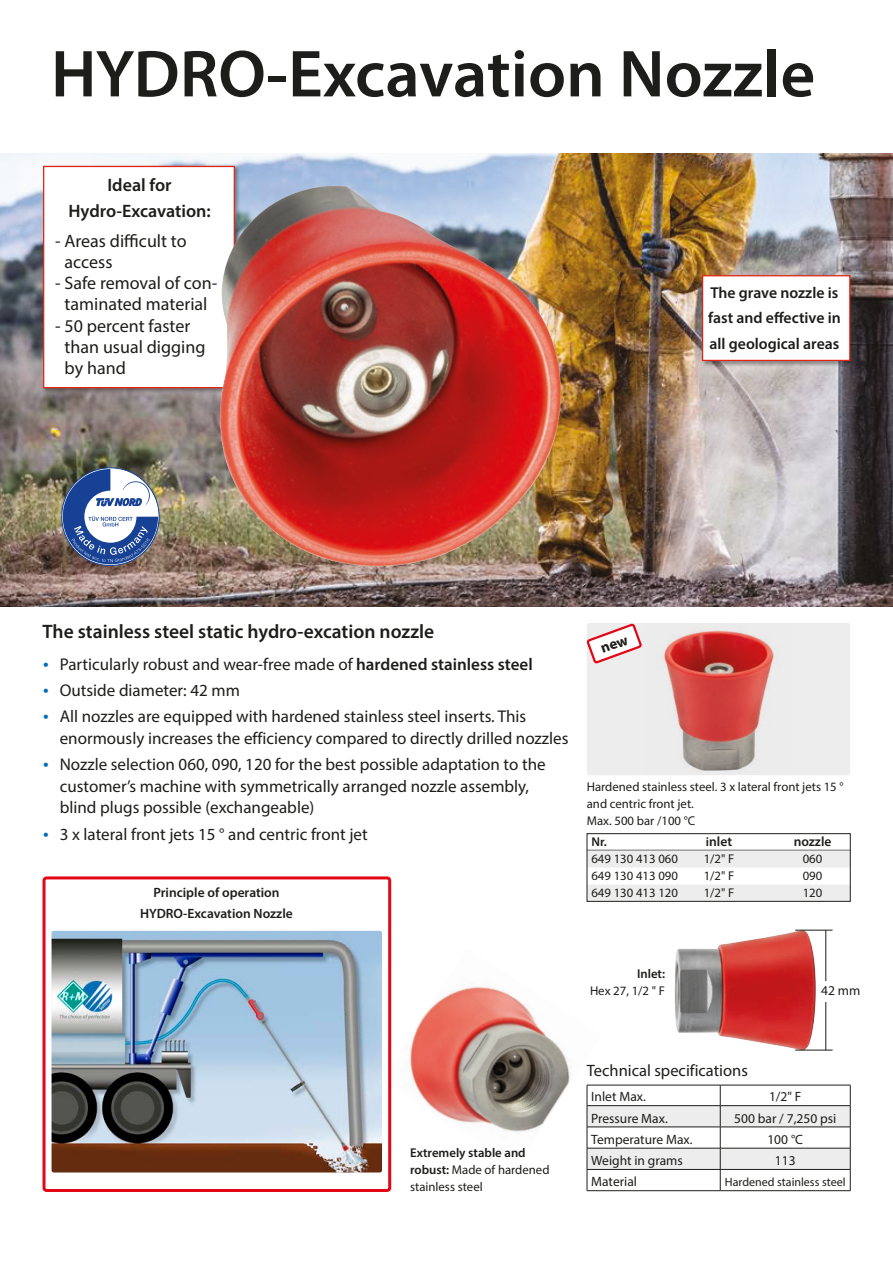
<style>
.page{position:relative;width:893px;height:1263px;background:#fff}
.page>*{position:absolute;margin:0;border:0;box-sizing:border-box;transform-origin:0 0}
.t1{font:600 67.05px "Myriad Pro";color:#1d1d1b}
.t2{font:600 19.5px "Myriad Pro";color:#1d1d1b}
.t3{font:18px/21.3px "Myriad Pro";color:#1d1d1b}
.t4{font:600 18px/25.5px "Myriad Pro";color:#1d1d1b;text-align:center}
.t5{font:16.95px/21.6px "Myriad Pro";color:#1d1d1b}
.t6{font:16.5px "Myriad Pro";color:#1d1d1b}
.t7{font:600 15.75px/25.5px "Myriad Pro";color:#1d1d1b}
.t8{font:13.5px "Myriad Pro";color:#1d1d1b}
.t9{font:600 13.5px/21px "Myriad Pro";color:#1d1d1b;text-align:center}
.t10{font:12.75px/17px "Myriad Pro";color:#1d1d1b}
.t11{font:600 12.75px "Myriad Pro";color:#1d1d1b}
.t12{font:12px "Myriad Pro";color:#1d1d1b}
.s1{font-size:20.1px;color:#006fb7}
.s2{font-weight:600}
.s3{font-size:12.75px}
</style>
<div class="page">
<img style="left:0;top:154px;width:893px;height:452px">
<img style="left:0;top:154px;width:505px;height:37px">
<div style="left:42px;top:165px;width:199px;height:229px;background:#1d1d1b;opacity:.4"></div>
<div style="left:43px;top:166px;width:192px;height:222px;background:#fff;border:1px solid #e42413"></div>
<div style="left:587px;top:623px;width:263px;height:152px;background:#ededed;border-radius:2px"></div>
<img style="left:664px;top:630px;width:110px;height:141px">
<svg style="left:63px;top:469px;width:95px;height:95px"></svg>
<img style="left:52px;top:931px;width:330px;height:241px">
<img style="left:382px;top:948px;width:220px;height:219px">
<img style="left:675px;top:931px;width:141px;height:119px">
<hr style="left:825px;top:930px;width:1px;height:120px;background:#1d1d1b">
<hr style="left:795px;top:930px;width:38px;height:1px;background:#1d1d1b">
<hr style="left:795px;top:1050px;width:38px;height:1px;background:#1d1d1b">
<div style="left:821px;top:981px;width:47px;height:21px;background:#fff"></div>
<div style="left:701px;top:274px;width:155px;height:93px;background:#1d1d1b;opacity:.4"></div>
<div style="left:702px;top:275px;width:148px;height:86px;background:#fff;border:1px solid #e42413"></div>
<div style="left:587px;top:850px;width:263px;height:17px;background:#ededed"></div>
<div style="left:587px;top:884px;width:263px;height:17px;background:#ededed"></div>
<div style="left:587px;top:833px;width:263px;height:68px;border:1px solid #1d1d1b"></div>
<svg style="left:587px;top:1085px;width:264px;height:105px"></svg>
<hr style="left:587px;top:1190px;width:133px;height:1px;background:#1d1d1b">
<hr style="left:720px;top:1190px;width:130px;height:1px;background:#1d1d1b">
<img style="left:216px;top:186px;width:226px;height:382px">
<div style="left:43px;top:876px;width:348px;height:316px;border:3px solid #e30614;border-radius:3px"></div>
<svg style="left:586px;top:623px;width:56px;height:41px"></svg>
<h1 class="t1" style="left:51px;top:31px;width:766px">HYDRO-Excavation Nozzle</h1>
<p class="t4" style="left:68px;top:172px;width:144px">Ideal for<br>Hydro-Excavation:</p>
<p class="t3" style="left:65px;top:230px;width:124px;text-indent:-9px">- Areas difficult to access</p>
<p class="t3" style="left:55px;top:272px;width:163px;text-align:center">- Safe removal of con&shy;taminated material</p>
<p class="t3" style="left:65px;top:315px;width:142px;text-indent:-9px">- 50 percent faster than usual digging by hand</p>
<p class="t7" style="left:708px;top:279px;width:134px">The grave nozzle is fast and effective in all geological areas</p>
<p class="t2" style="left:43px;top:619px;width:393px">The stainless steel static hydro-excation nozzle</p>
<p class="t5" style="left:43px;top:653px;width:491px"><span class="s1">•</span> Particularly robust and wear-free made of <span class="s2">hardened stainless steel</span></p>
<p class="t5" style="left:43px;top:680px;width:198px"><span class="s1">•</span> Outside diameter: 42 mm</p>
<p class="t5" style="left:60px;top:706px;width:510px;text-indent:-17px"><span class="s1">•</span> All nozzles are equipped with hardened stainless steel inserts. This enormously increases the efficiency compared to directly drilled nozzles</p>
<p class="t5" style="left:60px;top:753px;width:487px;text-indent:-17px"><span class="s1">•</span> Nozzle selection 060, 090, 120 for the best possible adaptation to the customer’s machine with symmetrically arranged nozzle assembly, blind plugs possible (exchangeable)</p>
<p class="t5" style="left:43px;top:823px;width:326px"><span class="s1">•</span> 3 x lateral front jets 15 ° and centric front jet</p>
<p class="t9" style="left:140px;top:882px;width:154px">Principle of operation<br>HYDRO-Excavation Nozzle</p>
<p class="t10" style="left:587px;top:778px;width:258px">Hardened stainless steel. 3 x lateral front jets 15 ° and centric front jet.<br>Max. 500 bar /100 °C</p>
<p class="t9" style="left:706px;top:831px;width:28px"><span class="s3">i</span>nlet</p>
<p class="t9" style="left:794px;top:831px;width:39px">nozzle</p>
<p class="t10" style="left:591px;top:850px;width:88px">649 130 413 060</p>
<p class="t10" style="left:704px;top:850px;width:32px">1/2" F</p>
<p class="t10" style="left:803px;top:850px;width:21px">060</p>
<p class="t10" style="left:591px;top:867px;width:88px">649 130 413 090</p>
<p class="t10" style="left:704px;top:867px;width:32px">1/2" F</p>
<p class="t10" style="left:803px;top:867px;width:21px">090</p>
<p class="t10" style="left:591px;top:884px;width:88px">649 130 413 120</p>
<p class="t10" style="left:704px;top:884px;width:32px">1/2" F</p>
<p class="t10" style="left:803px;top:884px;width:21px">120</p>
<p class="t11" style="left:591px;top:834px;width:17px">Nr.</p>
<p class="t11" style="left:637px;top:966px;width:30px">Inlet:</p>
<p class="t10" style="left:590px;top:982px;width:77px">Hex 27, 1/2 " F</p>
<p class="t8" style="left:821px;top:982px;width:41px">42 mm</p>
<p class="t10" style="left:410px;top:1144px;width:141px"><span class="s2">Extremely stable and robust:</span> Made of hardened stainless steel</p>
<p class="t6" style="left:587px;top:1060px;width:163px">Technical specifications</p>
<p class="t8" style="left:591px;top:1088px;width:56px">Inlet Max.</p>
<p class="t8" style="left:769px;top:1088px;width:34px">1/2" F</p>
<p class="t8" style="left:591px;top:1110px;width:78px">Pressure Max.</p>
<p class="t8" style="left:734px;top:1110px;width:104px">500 bar / 7,250 psi</p>
<p class="t8" style="left:591px;top:1131px;width:103px">Temperature Max.</p>
<p class="t8" style="left:767px;top:1131px;width:37px">100 °C</p>
<p class="t8" style="left:591px;top:1152px;width:93px">Weight in grams</p>
<p class="t8" style="left:775px;top:1152px;width:22px">113</p>
<p class="t8" style="left:591px;top:1173px;width:47px">Material</p>
<p class="t12" style="left:725px;top:1175px;width:122px">Hardened stainless steel</p>
</div>
